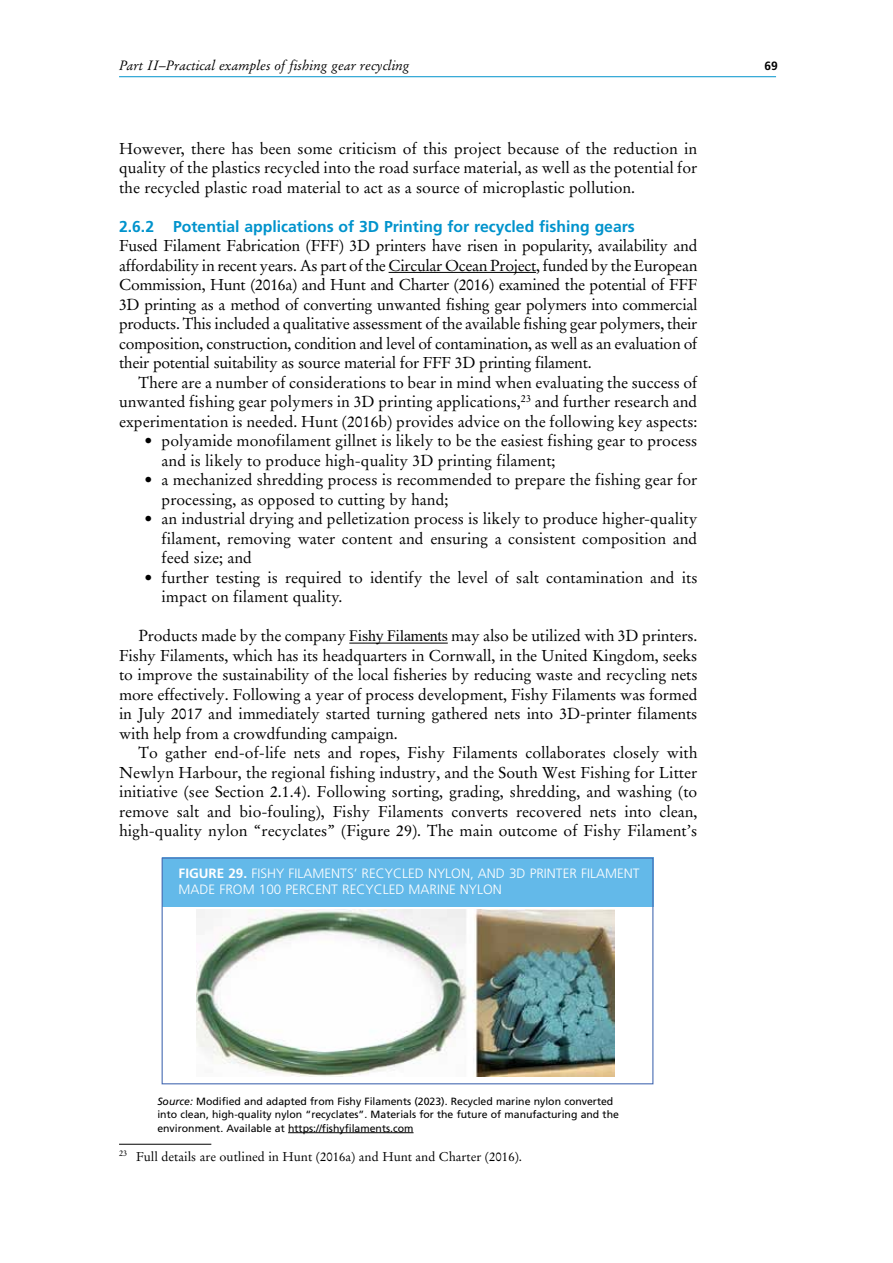
<style>
.page{position:relative;width:893px;height:1263px;background:#fff}
.page>*{position:absolute;margin:0;border:0;box-sizing:border-box;transform-origin:0 0}
.t1{font:15.75px/19.5px "Stempel Garamond LT Std";color:#000;text-align:justify}
.t2{font:700 15.75px "Frutiger LT Std";color:#0093cc}
.t3{font:300 13.5px/16.5px "Frutiger LT Std";color:#fff}
.t4{font:italic 13.5px "Stempel Garamond LT Std";color:#000}
.t5{font:12.75px "Stempel Garamond LT Std";color:#000}
.t6{font:700 12px "Frutiger LT Std";color:#000}
.t7{font:10.5px/13.5px "Frutiger LT Std";color:#000}
.s1{font-family:"Times New Roman"}
.s2{font-weight:700}
.s3{font-style:italic}
</style>
<div class="page">
<hr style="left:119px;top:76px;width:657px;height:1px;background:#0093cc">
<hr style="left:389px;top:272px;width:147px;height:1px;background:#000">
<hr style="left:349px;top:643px;width:99px;height:1px;background:#000">
<div style="left:162px;top:857px;width:491px;height:50px;background:#63b9e9"></div>
<img style="left:197px;top:909px;width:417px;height:168px">
<div style="left:162px;top:857px;width:491px;height:227px;border:1px solid #486cb3"></div>
<hr style="left:288px;top:1132px;width:126px;height:1px;background:#000">
<hr style="left:119px;top:1144px;width:92px;height:1px;background:#000">
<p class="t4" style="left:119px;top:57px;width:292px">Part II–Practical examples of fishing gear recycling</p>
<p class="t6" style="left:764px;top:59px;width:15px">69</p>
<p class="t1" style="left:119px;top:139px;width:580px">However, there has been some criticism of this project because of the reduction in quality of the plastics recycled into the road surface material, as well as the potential for the recycled plastic road material to act as a source of microplastic pollution.</p>
<p class="t2" style="left:119px;top:217px;width:517px">2.6.2 Potential applications of 3D Printing for recycled fishing gears</p>
<p class="t1" style="left:119px;top:236px;width:580px">Fused Filament Fabrication (FFF) 3D printers have risen in popularity, availability and affordability in recent years. As part of the Circular Ocean Project, funded by the European Commission, Hunt (2016a) and Hunt and Charter (2016) examined the potential of FFF 3D printing as a method of converting unwanted fishing gear polymers into commercial products. This included a qualitative assessment of the available fishing gear polymers, their composition, construction, condition and level of contamination, as well as an evaluation of their potential suitability as source material for FFF 3D printing filament.</p>
<p class="t1" style="left:119px;top:373px;width:580px;text-indent:19px">There are a number of considerations to bear in mind when evaluating the success of unwanted fishing gear polymers in 3D printing applications,<sup>23</sup> and further research and experimentation is needed. Hunt (2016b) provides advice on the following key aspects:</p>
<p class="t1" style="left:162px;top:431px;width:537px;text-indent:-17px">• polyamide monofilament gillnet is likely to be the easiest fishing gear to process and is likely to produce high-quality 3D printing filament;</p>
<p class="t1" style="left:162px;top:470px;width:537px;text-indent:-17px">• a mechanized shredding process is recommended to prepare the fishing gear for processing, as opposed to cutting by hand;</p>
<p class="t1" style="left:162px;top:509px;width:537px;text-indent:-17px">• an industrial drying and pelletization process is likely to produce higher-quality filament, removing water content and ensuring a consistent composition and feed size; and</p>
<p class="t1" style="left:162px;top:568px;width:537px;text-indent:-17px">• further testing is required to identify the level of salt contamination and its impact on filament quality.</p>
<p class="t1" style="left:119px;top:626px;width:580px;text-indent:19px">Products made by the company <span class="s1">Fishy Filaments</span> may also be utilized with 3D printers.<br>Fishy Filaments, which has its headquarters in Cornwall, in the United Kingdom, seeks to improve the sustainability of the local fisheries by reducing waste and recycling nets more effectively. Following a year of process development, Fishy Filaments was formed in July 2017 and immediately started turning gathered nets into 3D-printer filaments with help from a crowdfunding campaign.</p>
<p class="t1" style="left:119px;top:743px;width:580px;text-indent:19px">To gather end-of-life nets and ropes, Fishy Filaments collaborates closely with Newlyn Harbour, the regional fishing industry, and the South West Fishing for Litter initiative (see Section 2.1.4). Following sorting, grading, shredding, and washing (to remove salt and bio-fouling), Fishy Filaments converts recovered nets into clean, high-quality nylon “recyclates” (Figure 29). The main outcome of Fishy Filament’s</p>
<p class="t3" style="left:179px;top:865px;width:462px"><span class="s2">FIGURE 29.</span> FISHY FILAMENTS’ RECYCLED NYLON, AND 3D PRINTER FILAMENT<br>MADE FROM 100 PERCENT RECYCLED MARINE NYLON</p>
<p class="t7" style="left:157px;top:1094px;width:463px"><span class="s3">Source:</span> Modified and adapted from Fishy Filaments (2023). Recycled marine nylon converted into clean, high-quality nylon “recyclates”. Materials for the future of manufacturing and the environment. Available at https://fishyfilaments.com</p>
<p class="t5" style="left:119px;top:1149px;width:405px"><sup>23</sup> Full details are outlined in Hunt (2016a) and Hunt and Charter (2016).</p>
</div>
